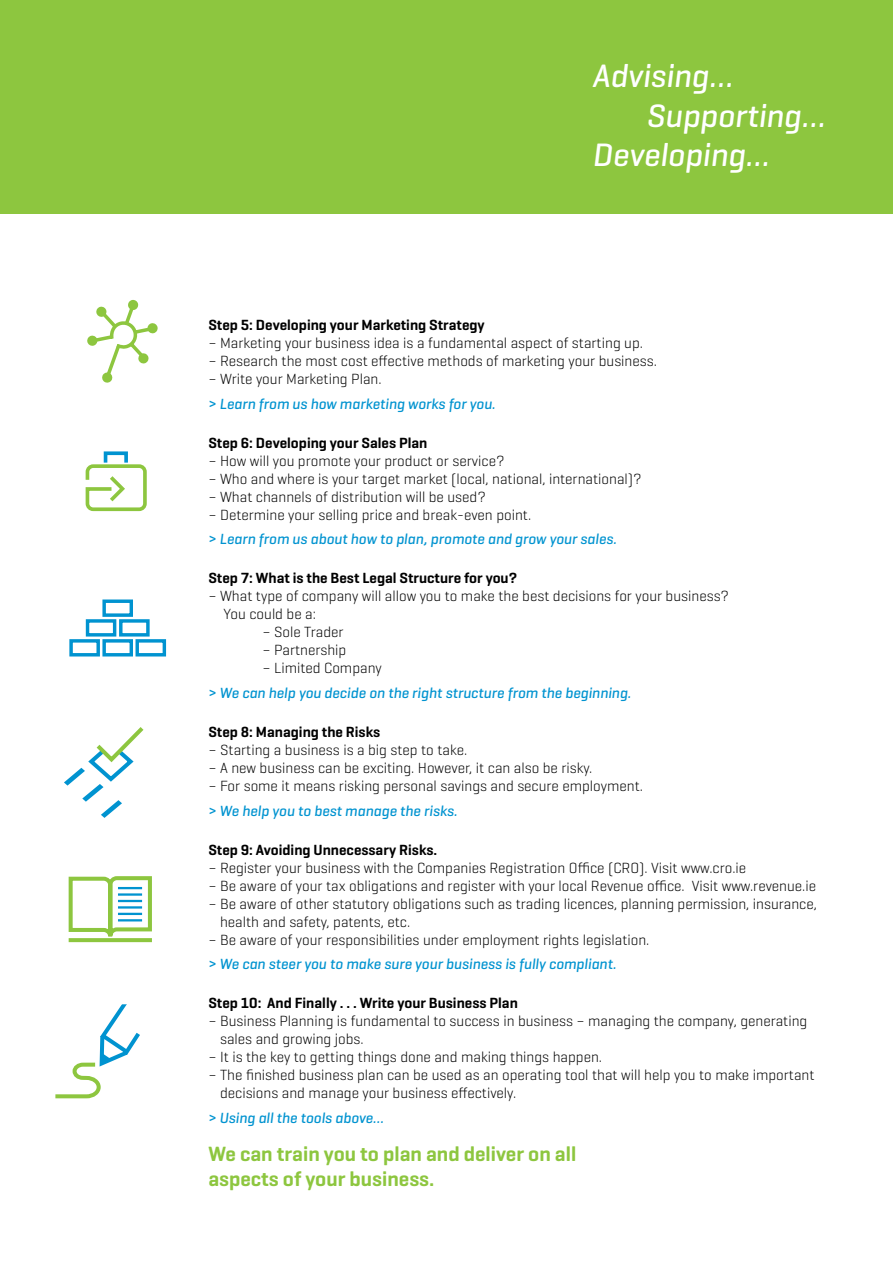
<style>
.page{position:relative;width:893px;height:1263px;background:#fff}
.page>*{position:absolute;margin:0;border:0;box-sizing:border-box;transform-origin:0 0}
.t1{font:italic 500 33px "Geogrotesque";color:#fff}
.t2{font:600 21px/25.2px "Geogrotesque";color:#8dc63f}
.t3{font:300 15px/18px "Geogrotesque";color:#000}
.t4{font:italic 500 15px "Geogrotesque";color:#0093d0}
.t5{font:600 15px "Geogrotesque";color:#000}
</style>
<div class="page">
<div style="left:0;top:0;width:893px;height:214px;background:#8dc63f"></div>
<svg style="left:87px;top:299px;width:71px;height:84px"></svg>
<svg style="left:85px;top:451px;width:62px;height:61px"></svg>
<div style="left:119px;top:619px;width:31px;height:17px;background:#fff;border:3px solid #0093d0"></div>
<div style="left:86px;top:619px;width:30px;height:17px;background:#fff;border:3px solid #0093d0"></div>
<div style="left:102px;top:599px;width:31px;height:18px;background:#fff;border:3px solid #0093d0"></div>
<div style="left:102px;top:639px;width:31px;height:17px;background:#fff;border:3px solid #0093d0"></div>
<div style="left:69px;top:639px;width:31px;height:17px;background:#fff;border:3px solid #0093d0"></div>
<div style="left:136px;top:639px;width:30px;height:17px;border:3px solid #0093d0"></div>
<svg style="left:64px;top:727px;width:80px;height:91px"></svg>
<svg style="left:68px;top:876px;width:84px;height:67px"></svg>
<hr style="left:118px;top:887px;width:24px;height:2px;background:#0093d0">
<hr style="left:118px;top:893px;width:24px;height:3px;background:#0093d0">
<hr style="left:118px;top:900px;width:24px;height:2px;background:#0093d0">
<hr style="left:118px;top:906px;width:24px;height:2px;background:#0093d0">
<hr style="left:118px;top:913px;width:24px;height:2px;background:#0093d0">
<hr style="left:118px;top:919px;width:24px;height:2px;background:#0093d0">
<svg style="left:55px;top:1004px;width:85px;height:95px"></svg>
<h1 class="t1" style="left:592px;top:55px;width:142px">Advising…</h1>
<h1 class="t1" style="left:646px;top:95px;width:180px">Supporting…</h1>
<h1 class="t1" style="left:592px;top:135px;width:178px">Developing…</h1>
<p class="t5" style="left:208px;top:316px;width:278px">Step 5: Developing your Marketing Strategy</p>
<p class="t3" style="left:208px;top:334px;width:436px">– Marketing your business idea is a fundamental aspect of starting up.</p>
<p class="t3" style="left:208px;top:352px;width:450px">– Research the most cost effective methods of marketing your business.</p>
<p class="t3" style="left:208px;top:370px;width:175px">– Write your Marketing Plan.</p>
<p class="t4" style="left:208px;top:394px;width:289px">&gt; Learn from us how marketing works for you.</p>
<p class="t5" style="left:208px;top:433px;width:221px">Step 6: Developing your Sales Plan</p>
<p class="t3" style="left:208px;top:451px;width:298px">– How will you promote your product or service?</p>
<p class="t3" style="left:208px;top:469px;width:435px">– Who and where is your target market (local, national, international)?</p>
<p class="t3" style="left:208px;top:487px;width:279px">– What channels of distribution will be used?</p>
<p class="t3" style="left:208px;top:505px;width:324px">– Determine your selling price and break-even point.</p>
<p class="t4" style="left:208px;top:530px;width:410px">&gt; Learn from us about how to plan, promote and grow your sales.</p>
<p class="t5" style="left:208px;top:569px;width:310px">Step 7: What is the Best Legal Structure for you?</p>
<p class="t3" style="left:224px;top:587px;width:507px;text-indent:-15px">– What type of company will allow you to make the best decisions for your business?<br>You could be a:</p>
<p class="t3" style="left:262px;top:623px;width:83px">– Sole Trader</p>
<p class="t3" style="left:262px;top:641px;width:86px">– Partnership</p>
<p class="t3" style="left:262px;top:659px;width:121px">– Limited Company</p>
<p class="t4" style="left:208px;top:683px;width:424px">&gt; We can help you decide on the right structure from the beginning.</p>
<p class="t5" style="left:208px;top:723px;width:173px">Step 8: Managing the Risks</p>
<p class="t3" style="left:208px;top:740px;width:260px">– Starting a business is a big step to take.</p>
<p class="t3" style="left:208px;top:758px;width:386px">– A new business can be exciting. However, it can also be risky.</p>
<p class="t3" style="left:208px;top:776px;width:436px">– For some it means risking personal savings and secure employment.</p>
<p class="t4" style="left:208px;top:801px;width:250px">&gt; We help you to best manage the risks.</p>
<p class="t5" style="left:208px;top:840px;width:230px">Step 9: Avoiding Unnecessary Risks.</p>
<p class="t3" style="left:208px;top:858px;width:539px">– Register your business with the Companies Registration Office (CRO). Visit www.cro.ie</p>
<p class="t3" style="left:208px;top:876px;width:609px">– Be aware of your tax obligations and register with your local Revenue office. Visit www.revenue.ie</p>
<p class="t3" style="left:220px;top:894px;width:598px;text-indent:-12px">– Be aware of other statutory obligations such as trading licences, planning permission, insurance, health and safety, patents, etc.</p>
<p class="t3" style="left:208px;top:930px;width:443px">– Be aware of your responsibilities under employment rights legislation.</p>
<p class="t4" style="left:208px;top:955px;width:409px">&gt; We can steer you to make sure your business is fully compliant.</p>
<p class="t5" style="left:208px;top:994px;width:311px">Step 10: And Finally . . . Write your Business Plan</p>
<p class="t3" style="left:220px;top:1012px;width:589px;text-indent:-12px">– Business Planning is fundamental to success in business – managing the company, generating sales and growing jobs.</p>
<p class="t3" style="left:208px;top:1048px;width:395px">– It is the key to getting things done and making things happen.</p>
<p class="t3" style="left:220px;top:1066px;width:596px;text-indent:-12px">– The finished business plan can be used as an operating tool that will help you to make important decisions and manage your business effectively.</p>
<p class="t4" style="left:208px;top:1108px;width:177px">&gt; Using all the tools above…</p>
<h2 class="t2" style="left:208px;top:1141px;width:369px">We can train you to plan and deliver on all aspects of your business.</h2>
</div>
